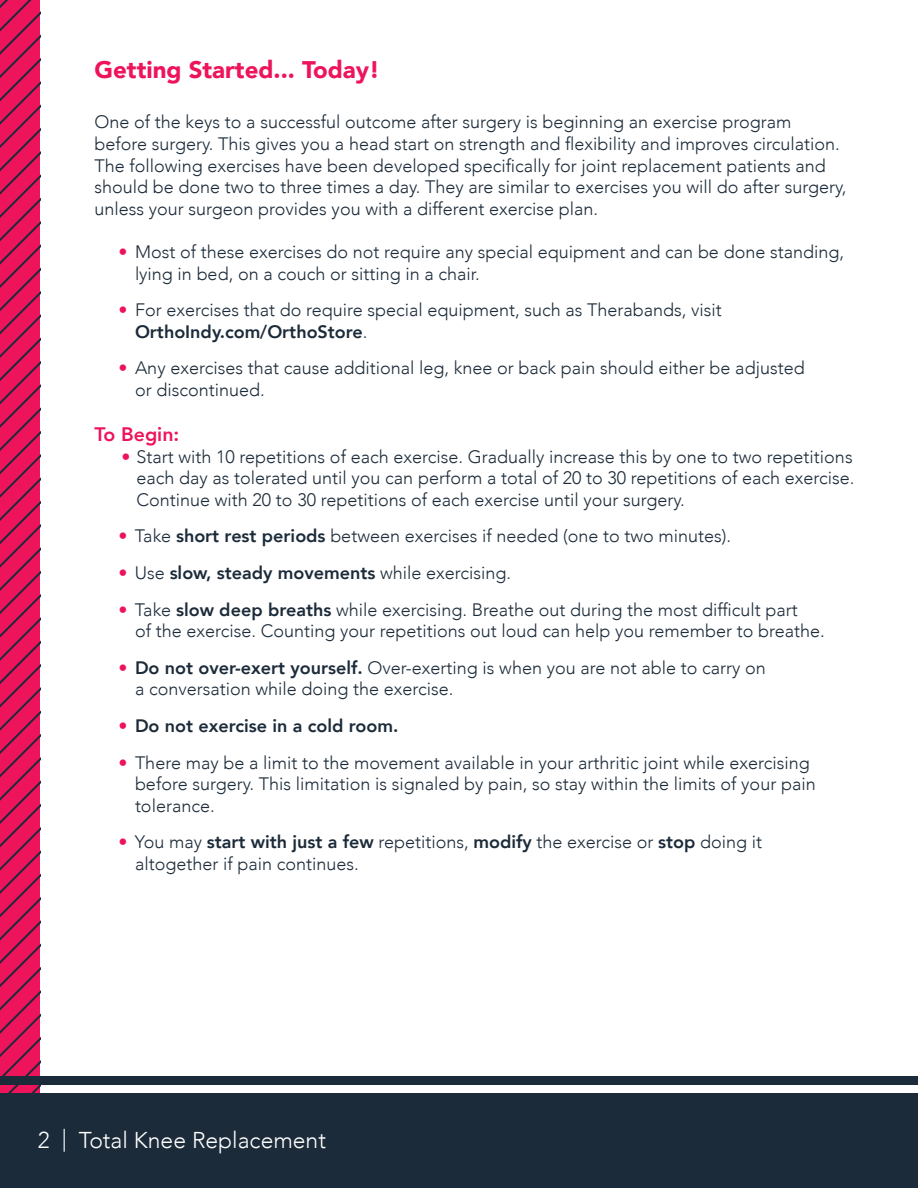
<style>
.page{position:relative;width:918px;height:1188px;background:#fff}
.page>*{position:absolute;margin:0;border:0;box-sizing:border-box;transform-origin:0 0}
.t1{font:900 24px "Avenir";color:#ed145b}
.t2{font:300 22.95px "Avenir";color:#fff}
.t3{font:800 19.5px "Avenir";color:#ed145b}
.t4{font:300 18px/21.6px "Avenir";color:#1c2b39}
.t5{font:800 18px "Avenir";color:#1c2b39}
.s1{color:#ed145b}
.s2{font-weight:800}
.s3{font-weight:300;color:#ed145b}
.s4{font-weight:300}
</style>
<div class="page">
<svg style="left:0;top:0;width:40px;height:1093px;background:#d31656"></svg>
<div style="left:0;top:1093px;width:918px;height:95px;background:#1c2b39"></div>
<div style="left:0;top:1076px;width:918px;height:9px;background:#1c2b39"></div>
<h1 class="t1" style="left:94px;top:49px;width:287px">Getting Started... Today!</h1>
<p class="t4" style="left:94px;top:111px;width:753px">One of the keys to a successful outcome after surgery is beginning an exercise program before surgery. This gives you a head start on strength and flexibility and improves circulation.<br>The following exercises have been developed specifically for joint replacement patients and should be done two to three times a day. They are similar to exercises you will do after surgery, unless your surgeon provides you with a different exercise plan.</p>
<p class="t4" style="left:135px;top:241px;width:711px;text-indent:-17px"><span class="s1">•</span> Most of these exercises do not require any special equipment and can be done standing, lying in bed, on a couch or sitting in a chair.</p>
<p class="t4" style="left:135px;top:299px;width:588px;text-indent:-17px"><span class="s1">•</span> For exercises that do require special equipment, such as Therabands, visit<br><span class="s2">OrthoIndy.com/OrthoStore</span>.</p>
<p class="t4" style="left:135px;top:357px;width:671px;text-indent:-17px"><span class="s1">•</span> Any exercises that cause additional leg, knee or back pain should either be adjusted or discontinued.</p>
<p class="t3" style="left:94px;top:419px;width:86px">To Begin:</p>
<p class="t4" style="left:136px;top:446px;width:719px;text-align:justify;text-indent:-15px"><span class="s1">•</span> Start with 10 repetitions of each exercise. Gradually increase this by one to two repetitions each day as tolerated until you can perform a total of 20 to 30 repetitions of each exercise.<br>Continue with 20 to 30 repetitions of each exercise until your surgery.</p>
<p class="t4" style="left:118px;top:525px;width:614px"><span class="s1">•</span> Take <span class="s2">short rest periods</span> between exercises if needed (one to two minutes).</p>
<p class="t5" style="left:118px;top:559px;width:394px"><span class="s3">•</span> <span class="s4">Use</span> slow, steady movements <span class="s4">while exercising.</span></p>
<p class="t4" style="left:135px;top:599px;width:691px;text-indent:-17px"><span class="s1">•</span> Take <span class="s2">slow deep breaths</span> while exercising. Breathe out during the most difficult part<br>of the exercise. Counting your repetitions out loud can help you remember to breathe.</p>
<p class="t4" style="left:135px;top:657px;width:632px;text-indent:-17px"><span class="s1">•</span> <span class="s2">Do not over-exert yourself.</span> Over-exerting is when you are not able to carry on a conversation while doing the exercise.</p>
<p class="t5" style="left:118px;top:712px;width:282px"><span class="s3">•</span> Do not exercise in a cold room.</p>
<p class="t4" style="left:135px;top:752px;width:682px;text-indent:-17px"><span class="s1">•</span> There may be a limit to the movement available in your arthritic joint while exercising before surgery. This limitation is signaled by pain, so stay within the limits of your pain tolerance.</p>
<p class="t4" style="left:135px;top:831px;width:629px;text-indent:-17px"><span class="s1">•</span> You may <span class="s2">start with just a few</span> repetitions, <span class="s2">modify</span> the exercise or <span class="s2">stop</span> doing it altogether if pain continues.</p>
<p class="t2" style="left:38px;top:1127px;width:289px">2 | Total Knee Replacement</p>
</div>
